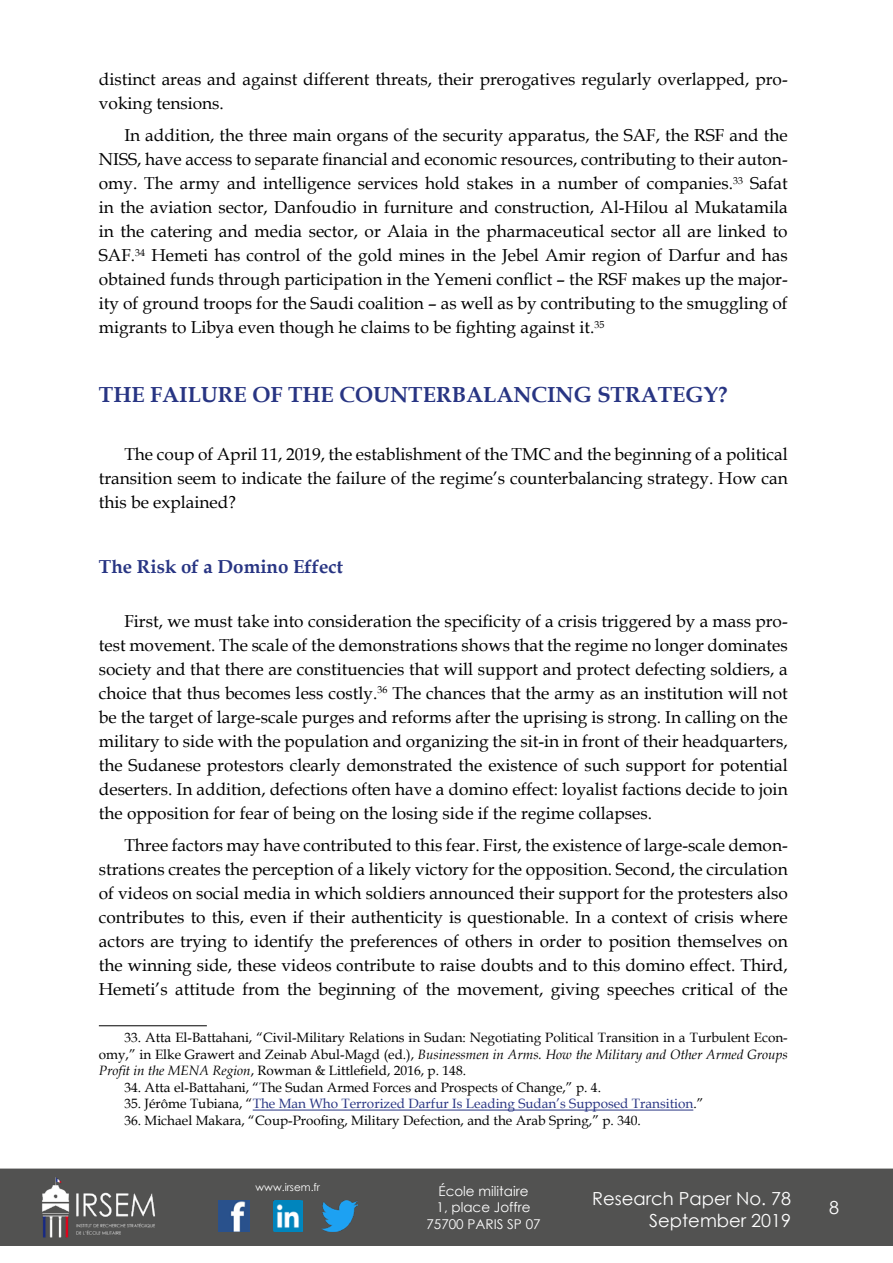
<style>
.page{position:relative;width:893px;height:1263px;background:#fff}
.page>*{position:absolute;margin:0;border:0;box-sizing:border-box;transform-origin:0 0}
.t1{font:700 21.75px "Book Antiqua";color:#283583}
.t2{font:700 18.75px "Book Antiqua";color:#283583}
.t3{font:18px/21.6px "Century Gothic";color:#fff;text-align:right}
.t4{font:17.25px/24px "Book Antiqua";color:#000;text-align:justify}
.t5{font:13.5px/16.5px "Book Antiqua";color:#000;text-align:justify}
.t6{font:13.5px "Book Antiqua";color:#283583}
.t7{font:13.5px/16.2px "Century Gothic";color:#fff;text-align:center}
.t8{font:10.5px "Century Gothic";color:#fff}
.s1{font-style:italic}
.s2{color:#000}
</style>
<div class="page">
<div style="left:0;top:1168px;width:893px;height:78px;background:#525251;border:2px solid #525251"></div>
<img style="left:39px;top:1169px;width:117px;height:76px">
<img style="left:322px;top:1200px;width:36px;height:32px">
<img style="left:218px;top:1200px;width:31px;height:32px">
<img style="left:274px;top:1200px;width:28px;height:32px">
<hr style="left:99px;top:1025px;width:108px;height:1px;background:#000">
<hr style="left:253px;top:1110px;width:440px;height:1px;background:#283583">
<p class="t4" style="left:99px;top:67px;width:690px">distinct areas and against different threats, their prerogatives regularly overlapped, pro&shy;voking tensions.</p>
<p class="t4" style="left:99px;top:123px;width:690px;text-indent:26px">In addition, the three main organs of the security apparatus, the SAF, the RSF and the NISS, have access to separate financial and economic resources, contributing to their auton&shy;omy. The army and intelligence services hold stakes in a number of companies.<sup>33</sup> Safat in the aviation sector, Danfoudio in furniture and construction, Al-Hilou al Mukatamila in the catering and media sector, or Alaia in the pharmaceutical sector all are linked to SAF.<sup>34</sup> Hemeti has control of the gold mines in the Jebel Amir region of Darfur and has obtained funds through participation in the Yemeni conflict – the RSF makes up the major&shy;ity of ground troops for the Saudi coalition – as well as by contributing to the smuggling of migrants to Libya even though he claims to be fighting against it.<sup>35</sup></p>
<p class="t1" style="left:99px;top:380px;width:630px">THE FAILURE OF THE COUNTERBALANCING STRATEGY?</p>
<p class="t4" style="left:99px;top:442px;width:690px;text-indent:26px">The coup of April 11, 2019, the establishment of the TMC and the beginning of a political transition seem to indicate the failure of the regime’s counterbalancing strategy. How can this be explained?</p>
<p class="t2" style="left:99px;top:554px;width:246px">The Risk of a Domino Effect</p>
<p class="t4" style="left:99px;top:608px;width:690px;text-indent:26px">First, we must take into consideration the specificity of a crisis triggered by a mass pro&shy;test movement. The scale of the demonstrations shows that the regime no longer dominates society and that there are constituencies that will support and protect defecting soldiers, a choice that thus becomes less costly.<sup>36</sup> The chances that the army as an institution will not be the target of large-scale purges and reforms after the uprising is strong. In calling on the military to side with the population and organizing the sit-in in front of their headquarters, the Sudanese protestors clearly demonstrated the existence of such support for potential deserters. In addition, defections often have a domino effect: loyalist factions decide to join the opposition for fear of being on the losing side if the regime collapses.</p>
<p class="t4" style="left:99px;top:833px;width:690px;text-indent:26px">Three factors may have contributed to this fear. First, the existence of large-scale demon&shy;strations creates the perception of a likely victory for the opposition. Second, the circulation of videos on social media in which soldiers announced their support for the protesters also contributes to this, even if their authenticity is questionable. In a context of crisis where actors are trying to identify the preferences of others in order to position themselves on the winning side, these videos contribute to raise doubts and to this domino effect. Third, Hemeti’s attitude from the beginning of the movement, giving speeches critical of the</p>
<p class="t5" style="left:99px;top:1029px;width:690px;text-indent:26px">33. Atta El-Battahani, “Civil-Military Relations in Sudan: Negotiating Political Transition in a Turbulent Econ&shy;omy,” in Elke Grawert and Zeinab Abul-Magd (ed.), <span class="s1">Businessmen in Arms. How the Military and Other Armed Groups Profit in the MENA Region</span>, Rowman &amp; Littlefield, 2016, p. 148.</p>
<p class="t5" style="left:124px;top:1078px;width:478px">34. Atta el-Battahani, “The Sudan Armed Forces and Prospects of Change,” p. 4.</p>
<p class="t6" style="left:124px;top:1094px;width:581px"><span class="s2">35. Jérôme Tubiana, “</span>The Man Who Terrorized Darfur Is Leading Sudan’s Supposed Transition<span class="s2">.”</span></p>
<p class="t5" style="left:124px;top:1111px;width:518px">36. Michael Makara, “Coup-Proofing, Military Defection, and the Arab Spring,” p. 340.</p>
<p class="t8" style="left:256px;top:1179px;width:66px">www.irsem.fr</p>
<p class="t7" style="left:426px;top:1183px;width:116px">École militaire<br>1, place Joffre<br>75700 PARIS SP 07</p>
<p class="t3" style="left:592px;top:1187px;width:200px">Research Paper No. 78<br>September 2019</p>
<p class="t3" style="left:829px;top:1196px;width:11px">8</p>
</div>
